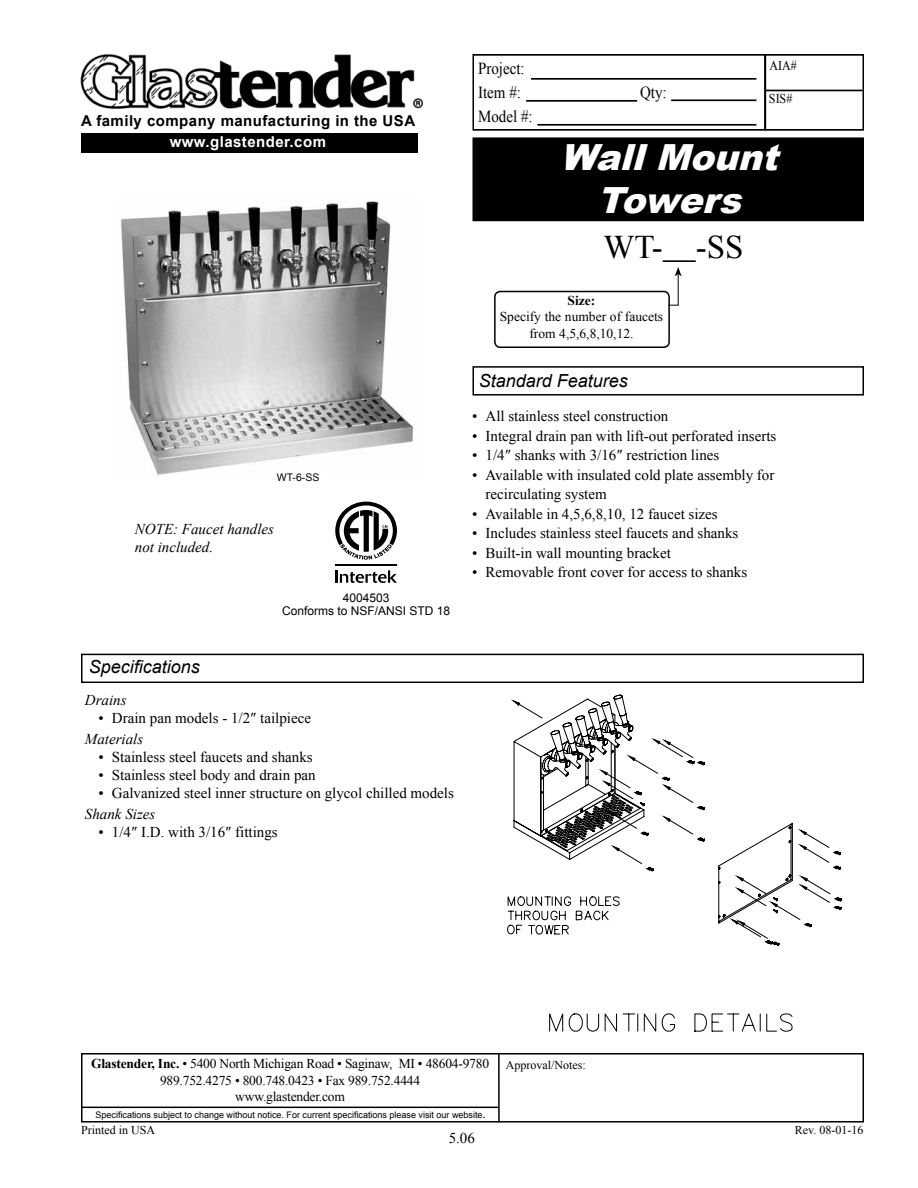
<style>
.page{position:relative;width:918px;height:1188px;background:#fff}
.page>*{position:absolute;margin:0;border:0;box-sizing:border-box;transform-origin:0 0}
.t1{font:italic 900 36px/43.2px "Arial";color:#fff;text-align:center}
.t2{font:33px "Times New Roman";color:#000}
.t3{font:italic 18px "Arial";color:#000}
.t4{font:16.8px/23.5px "Times New Roman";color:#000;scale:.89 1}
.t5{font:15px/19.5px "Times New Roman";color:#000}
.t6{font:italic 15px/18px "Times New Roman";color:#000}
.t7{font:700 15px "Arial";letter-spacing:.03em;color:#000}
.t8{font:700 15px "Arial";letter-spacing:.03em;color:#fff}
.t9{font:13.5px/16.2px "Times New Roman";letter-spacing:-.015em;color:#000;text-align:center}
.t10{font:13.5px "Times New Roman";letter-spacing:-.015em;color:#000;scale:.89 1}
.t11{font:700 13.5px "Times New Roman";color:#000}
.t12{font:12px "Times New Roman";color:#000}
.t13{font:12px/12.8px "Arial";color:#000;text-align:center}
.t14{font:10.5px "Arial";color:#000}
.t15{font:9px "Arial";color:#000}
.s1{font-weight:700}
</style>
<div class="page">
<img style="left:120px;top:201px;width:293px;height:274px">
<div style="left:473px;top:138px;width:390px;height:82px;background:#000"></div>
<div style="left:472px;top:137px;width:392px;height:84px;border:2px solid #000"></div>
<div style="left:81px;top:1053px;width:783px;height:70px;border:2px solid #000"></div>
<hr style="left:498px;top:1054px;width:2px;height:68px;background:#000">
<hr style="left:81px;top:1107px;width:418px;height:1px;background:#000">
<div style="left:472px;top:54px;width:294px;height:77px;border:2px solid #000"></div>
<hr style="left:531px;top:78px;width:225px;height:2px;background:#000">
<hr style="left:526px;top:100px;width:111px;height:2px;background:#000">
<hr style="left:671px;top:99px;width:85px;height:2px;background:#000">
<hr style="left:537px;top:124px;width:219px;height:2px;background:#000">
<div style="left:765px;top:54px;width:99px;height:77px;border:2px solid #000"></div>
<hr style="left:765px;top:90px;width:97px;height:1px;background:#000">
<div style="left:472px;top:366px;width:392px;height:30px;border:2px solid #000"></div>
<div style="left:81px;top:654px;width:783px;height:29px;border:2px solid #000"></div>
<hr style="left:663px;top:260px;width:33px;height:2px;background:#000">
<div style="left:494px;top:291px;width:176px;height:57px;border:2px solid #000;border-radius:5px"></div>
<hr style="left:678px;top:274px;width:1px;height:31px;background:#000">
<svg style="left:675px;top:267px;width:7px;height:9px"></svg>
<svg style="left:549px;top:946px;width:244px;height:86px"></svg>
<svg style="left:837px;top:898px;width:5px;height:12px"></svg>
<svg style="left:837px;top:866px;width:4px;height:4px"></svg>
<svg style="left:837px;top:852px;width:4px;height:3px"></svg>
<svg style="left:507px;top:694px;width:324px;height:252px"></svg>
<div style="left:266px;top:471px;width:64px;height:17px;background:#fff"></div>
<img style="left:80px;top:54px;width:343px;height:55px">
<div style="left:81px;top:133px;width:336px;height:20px;background:#000"></div>
<svg style="left:335px;top:570px;width:62px;height:13px"></svg>
<hr style="left:335px;top:564px;width:62px;height:2px;background:#000">
<svg style="left:335px;top:502px;width:62px;height:58px"></svg>
<p class="t7" style="left:81px;top:110px;width:336px">A family company manufacturing in the USA</p>
<p class="t8" style="left:170px;top:131px;width:158px">www.glastender.com</p>
<p class="t14" style="left:277px;top:470px;width:44px">WT-6-SS</p>
<p class="t6" style="left:135px;top:520px;width:141px">NOTE: Faucet handles not included.</p>
<p class="t13" style="left:282px;top:592px;width:170px">4004503<br>Conforms to NSF/ANSI STD 18</p>
<p class="t3" style="left:89px;top:655px;width:113px">Specifications</p>
<p class="t6" style="left:85px;top:690px;width:43px">Drains</p>
<p class="t5" style="left:98px;top:708px;width:214px">• Drain pan models - 1/2″ tailpiece</p>
<p class="t6" style="left:85px;top:729px;width:60px">Materials</p>
<p class="t5" style="left:98px;top:747px;width:216px">• Stainless steel faucets and shanks</p>
<p class="t5" style="left:98px;top:765px;width:219px">• Stainless steel body and drain pan</p>
<p class="t5" style="left:98px;top:783px;width:357px">• Galvanized steel inner structure on glycol chilled models</p>
<p class="t6" style="left:85px;top:804px;width:72px">Shank Sizes</p>
<p class="t5" style="left:98px;top:822px;width:181px">• 1/4″ I.D. with 3/16″ fittings</p>
<p class="t4" style="left:478px;top:57px;width:54px">Project:<br>Item #:</p>
<p class="t4" style="left:478px;top:104px;width:63px">Model #:</p>
<p class="t4" style="left:640px;top:80px;width:31px">Qty:</p>
<p class="t10" style="left:770px;top:56px;width:32px">AIA#</p>
<p class="t10" style="left:769px;top:90px;width:28px">SIS#</p>
<h1 class="t1" style="left:560px;top:135px;width:232px">WallMount<br>Towers</h1>
<h2 class="t2" style="left:603px;top:224px;width:141px">WT- -SS</h2>
<p class="t11" style="left:568px;top:291px;width:29px">Size:</p>
<p class="t9" style="left:500px;top:309px;width:165px">Specify the number of faucets from 4,5,6,8,10,12.</p>
<p class="t3" style="left:479px;top:369px;width:151px">Standard Features</p>
<p class="t5" style="left:472px;top:406px;width:198px">• All stainless steel construction</p>
<p class="t5" style="left:472px;top:426px;width:306px">• Integral drain pan with lift-out perforated inserts</p>
<p class="t5" style="left:472px;top:445px;width:249px">• 1/4″ shanks with 3/16″ restriction lines</p>
<p class="t5" style="left:486px;top:465px;width:290px;text-indent:-14px">• Available with insulated cold plate assembly for recirculating system</p>
<p class="t5" style="left:472px;top:504px;width:247px">• Available in 4,5,6,8,10, 12 faucet sizes</p>
<p class="t5" style="left:472px;top:523px;width:268px">• Includes stainless steel faucets and shanks</p>
<p class="t5" style="left:472px;top:543px;width:200px">• Built-in wall mounting bracket</p>
<p class="t5" style="left:472px;top:562px;width:277px">• Removable front cover for access to shanks</p>
<p class="t9" style="left:91px;top:1056px;width:399px"><span class="s1">Glastender, Inc.</span> • 5400 North Michigan Road • Saginaw, MI • 48604-9780<br>989.752.4275 • 800.748.0423 • Fax 989.752.4444<br>www.glastender.com</p>
<p class="t12" style="left:506px;top:1057px;width:81px">Approval/Notes:</p>
<p class="t15" style="left:96px;top:1108px;width:391px">Specifications subject to change without notice. For current specifications please visit our website<span class="s1">.</span></p>
<p class="t12" style="left:81px;top:1122px;width:76px">Printed in USA</p>
<p class="t5" style="left:449px;top:1128px;width:28px">5.06</p>
<p class="t12" style="left:795px;top:1122px;width:70px">Rev. 08-01-16</p>
</div>
